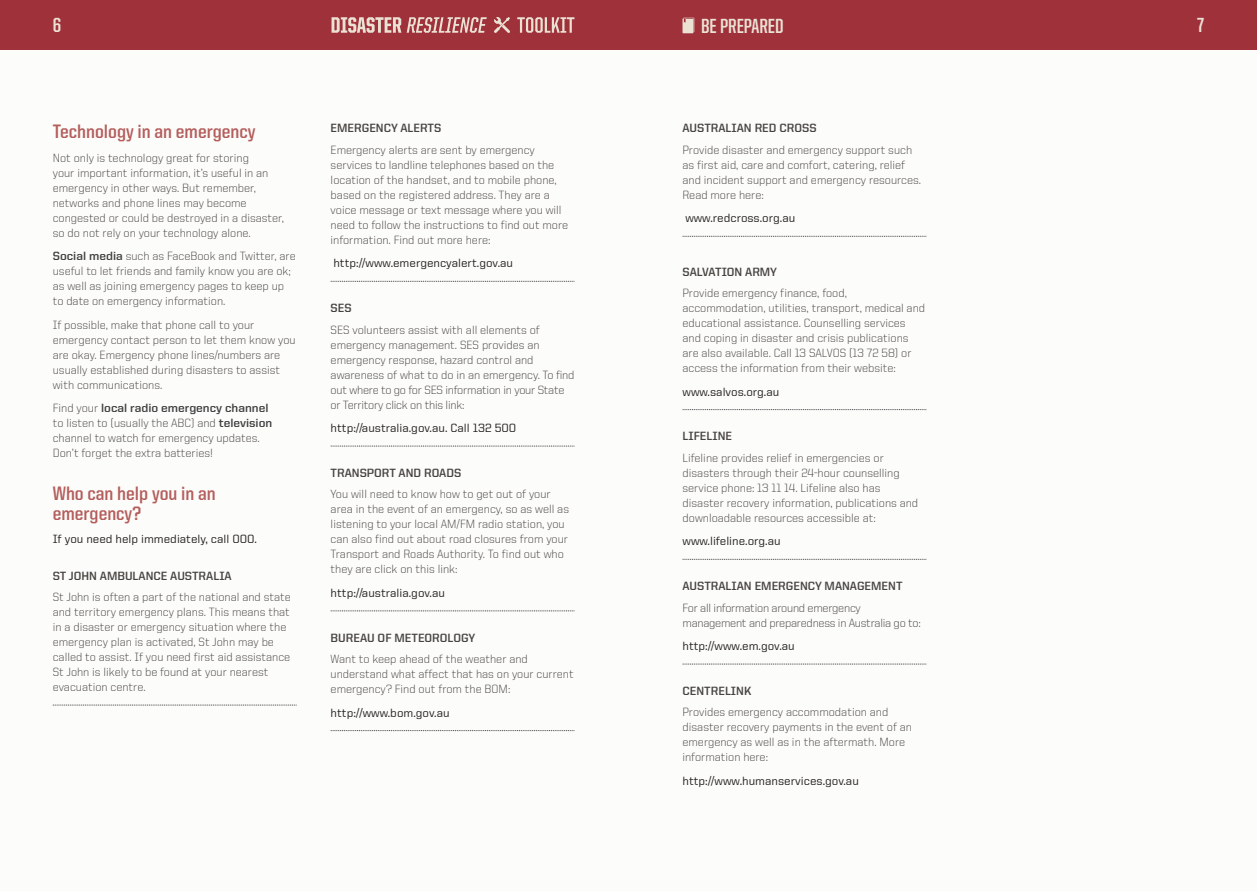
<style>
.page{position:relative;width:1257px;height:891px;background:#fff}
.page>*{position:absolute;margin:0;border:0;box-sizing:border-box;transform-origin:0 0}
.t1{font:700 20.55px "United Sans Cond";color:#ebe2d4}
.Heading_2{font:700 19.5px/19.5px "United Sans Semi Cond";color:#b45e5c}
.t2{font:300 12px/15px "United Sans Reg";color:#474341}
.t3{font:500 12px "United Sans Reg";color:#231f20}
.Heading_3{font:700 12px "United Sans Reg";color:#474341}
.t4{font:300 12px/15px "United Sans Reg";letter-spacing:-.02em;color:#474341}
.s1{font-weight:700;color:#3e3e3f}
</style>
<div class="page">
<div style="left:0;top:0;width:1256px;height:890px;background:#fcfcfa"></div>
<div style="left:0;top:0;width:1256px;height:50px;background:#9f313b"></div>
<svg style="left:331px;top:17px;width:155px;height:16px"></svg>
<svg style="left:517px;top:17px;width:57px;height:16px"></svg>
<svg style="left:494px;top:17px;width:16px;height:16px"></svg>
<svg style="left:682px;top:18px;width:12px;height:15px"></svg>
<svg style="left:53px;top:704px;width:243px;height:1px"></svg>
<svg style="left:330px;top:281px;width:244px;height:1px"></svg>
<svg style="left:330px;top:446px;width:244px;height:1px"></svg>
<svg style="left:330px;top:610px;width:244px;height:1px"></svg>
<svg style="left:330px;top:730px;width:244px;height:1px"></svg>
<svg style="left:682px;top:236px;width:244px;height:1px"></svg>
<svg style="left:682px;top:409px;width:244px;height:1px"></svg>
<svg style="left:682px;top:559px;width:244px;height:1px"></svg>
<svg style="left:682px;top:663px;width:244px;height:1px"></svg>
<h1 class="t1" style="left:53px;top:15px;width:10px">6</h1>
<h1 class="t1" style="left:701px;top:15px;width:84px">BE PREPARED</h1>
<h1 class="t1" style="left:1196px;top:15px;width:8px">7</h1>
<p class="Heading_2" style="left:53px;top:121px;width:204px">Technology in an emergency</p>
<p class="t2" style="left:53px;top:150px;width:233px">Not only is technology great for storing<br>your important information, it’s useful in an emergency in other ways. But remember, networks and phone lines may become congested or could be destroyed in a disaster, so do not rely on your technology alone.</p>
<p class="t2" style="left:53px;top:248px;width:244px"><span class="s1">Social media</span> such as FaceBook and Twitter, are useful to let friends and family know you are ok; as well as joining emergency pages to keep up to date on emergency information.</p>
<p class="t2" style="left:53px;top:317px;width:244px">If possible, make that phone call to your emergency contact person to let them know you are okay. Emergency phone lines/numbers are usually established during disasters to assist with communications.</p>
<p class="t2" style="left:53px;top:400px;width:221px">Find your <span class="s1">local radio emergency channel </span>to listen to (usually the ABC) and <span class="s1">television </span>channel to watch for emergency updates.<br>Don’t forget the extra batteries!</p>
<p class="Heading_2" style="left:53px;top:483px;width:164px">Who can help you in an emergency?</p>
<p class="t3" style="left:53px;top:532px;width:206px">If you need help immediately, call 000.</p>
<p class="Heading_3" style="left:53px;top:569px;width:180px">ST JOHN AMBULANCE AUSTRALIA</p>
<p class="t2" style="left:53px;top:589px;width:239px">St John is often a part of the national and state and territory emergency plans. This means that in a disaster or emergency situation where the emergency plan is activated, St John may be called to assist. If you need first aid assistance St John is likely to be found at your nearest evacuation centre.</p>
<p class="Heading_3" style="left:330px;top:122px;width:112px">EMERGENCY ALERTS</p>
<p class="t2" style="left:330px;top:142px;width:239px">Emergency alerts are sent by emergency services to landline telephones based on the location of the handset, and to mobile phone, based on the registered address. They are a voice message or text message where you will need to follow the instructions to find out more information. Find out more here:</p>
<p class="t3" style="left:333px;top:256px;width:181px">http://www.emergencyalert.gov.au</p>
<p class="Heading_3" style="left:330px;top:301px;width:22px">SES</p>
<p class="t2" style="left:330px;top:322px;width:245px">SES volunteers assist with all elements of emergency management. SES provides an emergency response, hazard control and awareness of what to do in an emergency. To find out where to go for SES information in your State or Territory click on this link:</p>
<p class="t3" style="left:330px;top:421px;width:187px">http://australia.gov.au. Call 132 500</p>
<p class="Heading_3" style="left:330px;top:466px;width:132px">TRANSPORT AND ROADS</p>
<p class="t2" style="left:330px;top:486px;width:240px">You will need to know how to get out of your area in the event of an emergency, so as well as listening to your local AM/FM radio station, you can also find out about road closures from your Transport and Roads Authority. To find out who they are click on this link:</p>
<p class="t3" style="left:330px;top:586px;width:116px">http://australia.gov.au</p>
<p class="Heading_3" style="left:330px;top:631px;width:146px">BUREAU OF METEOROLOGY</p>
<p class="t2" style="left:330px;top:651px;width:244px">Want to keep ahead of the weather and understand what affect that has on your current emergency? Find out from the BOM:</p>
<p class="t3" style="left:330px;top:705px;width:120px">http://www.bom.gov.au</p>
<p class="Heading_3" style="left:682px;top:122px;width:135px">AUSTRALIAN RED CROSS</p>
<p class="t2" style="left:682px;top:142px;width:240px">Provide disaster and emergency support such as first aid, care and comfort, catering, relief and incident support and emergency resources.<br>Read more here:</p>
<p class="t3" style="left:685px;top:211px;width:111px">www.redcross.org.au</p>
<p class="Heading_3" style="left:682px;top:265px;width:96px">SALVATION ARMY</p>
<p class="t2" style="left:682px;top:285px;width:244px">Provide emergency finance, food, accommodation, utilities, transport, medical and educational assistance. Counselling services and coping in disaster and crisis publications are also available. Call 13 SALVOS (13 72 58) or access the information from their website:</p>
<p class="t3" style="left:682px;top:385px;width:98px">www.salvos.org.au</p>
<p class="Heading_3" style="left:682px;top:429px;width:51px">LIFELINE</p>
<p class="t2" style="left:682px;top:450px;width:237px">Lifeline provides relief in emergencies or disasters through their 24-hour counselling service phone: 13 11 14. Lifeline also has disaster recovery information, publications and downloadable resources accessible at:</p>
<p class="t3" style="left:682px;top:534px;width:100px">www.lifeline.org.au</p>
<p class="Heading_3" style="left:682px;top:579px;width:221px">AUSTRALIAN EMERGENCY MANAGEMENT</p>
<p class="t4" style="left:682px;top:599px;width:240px">For all information around emergency management and preparedness in Australia go to:</p>
<p class="t3" style="left:682px;top:639px;width:114px">http://www.em.gov.au</p>
<p class="Heading_3" style="left:682px;top:684px;width:70px">CENTRELINK</p>
<p class="t2" style="left:682px;top:704px;width:231px">Provides emergency accommodation and disaster recovery payments in the event of an emergency as well as in the aftermath. More information here:</p>
<p class="t3" style="left:682px;top:774px;width:178px">http://www.humanservices.gov.au</p>
</div>
